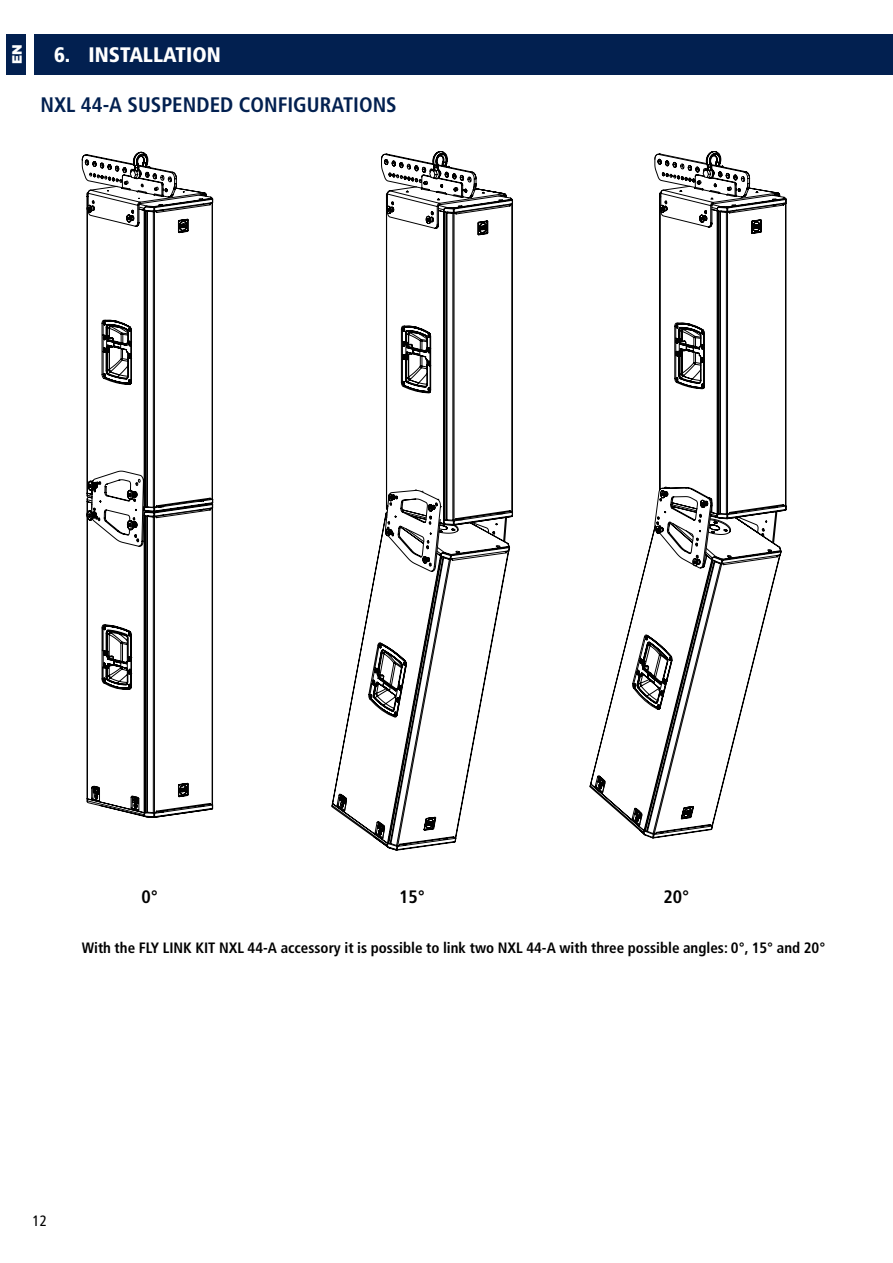
<style>
.page{position:relative;width:893px;height:1263px;background:#fff}
.page>*{position:absolute;margin:0;border:0;box-sizing:border-box;transform-origin:0 0}
.t1{font:700 condensed 21px "Frutiger LT Std";color:#022050}
.t2{font:900 condensed 21px "Frutiger LT Std";color:#fff}
.t3{font:700 condensed 18px "Frutiger LT Std";color:#000}
.t4{font:700 condensed 15px "Frutiger LT Std";color:#000}
.t5{font:condensed 15px "Frutiger LT Std";color:#000}
.t6{font:900 13.5px "Gotham";color:#fff}
</style>
<div class="page">
<div style="left:6px;top:34px;width:20px;height:41px;background:#022050"></div>
<div style="left:34px;top:34px;width:859px;height:41px;background:#022050"></div>
<svg style="left:81px;top:151px;width:65px;height:24px"></svg>
<svg style="left:84px;top:154px;width:112px;height:37px"></svg>
<svg style="left:86px;top:191px;width:128px;height:126px"></svg>
<svg style="left:86px;top:317px;width:128px;height:501px"></svg>
<svg style="left:337px;top:151px;width:176px;height:695px"></svg>
<svg style="left:654px;top:151px;width:133px;height:361px"></svg>
<svg style="left:589px;top:506px;width:193px;height:333px"></svg>
<p class="t6" style="left:8px;top:64px;width:21px;rotate:-90deg">EN</p>
<h1 class="t2" style="left:54px;top:42px;width:168px">6. INSTALLATION</h1>
<h1 class="t1" style="left:40px;top:92px;width:358px">NXL 44-A SUSPENDED CONFIGURATIONS</h1>
<p class="t3" style="left:141px;top:886px;width:18px">0°</p>
<p class="t3" style="left:399px;top:886px;width:27px">15°</p>
<p class="t3" style="left:664px;top:886px;width:27px">20°</p>
<p class="t4" style="left:82px;top:939px;width:745px">With the FLY LINK KIT NXL 44-A accessory it is possible to link two NXL 44-A with three possible angles: 0°, 15° and 20°</p>
<p class="t5" style="left:33px;top:1211px;width:16px">12</p>
</div>
